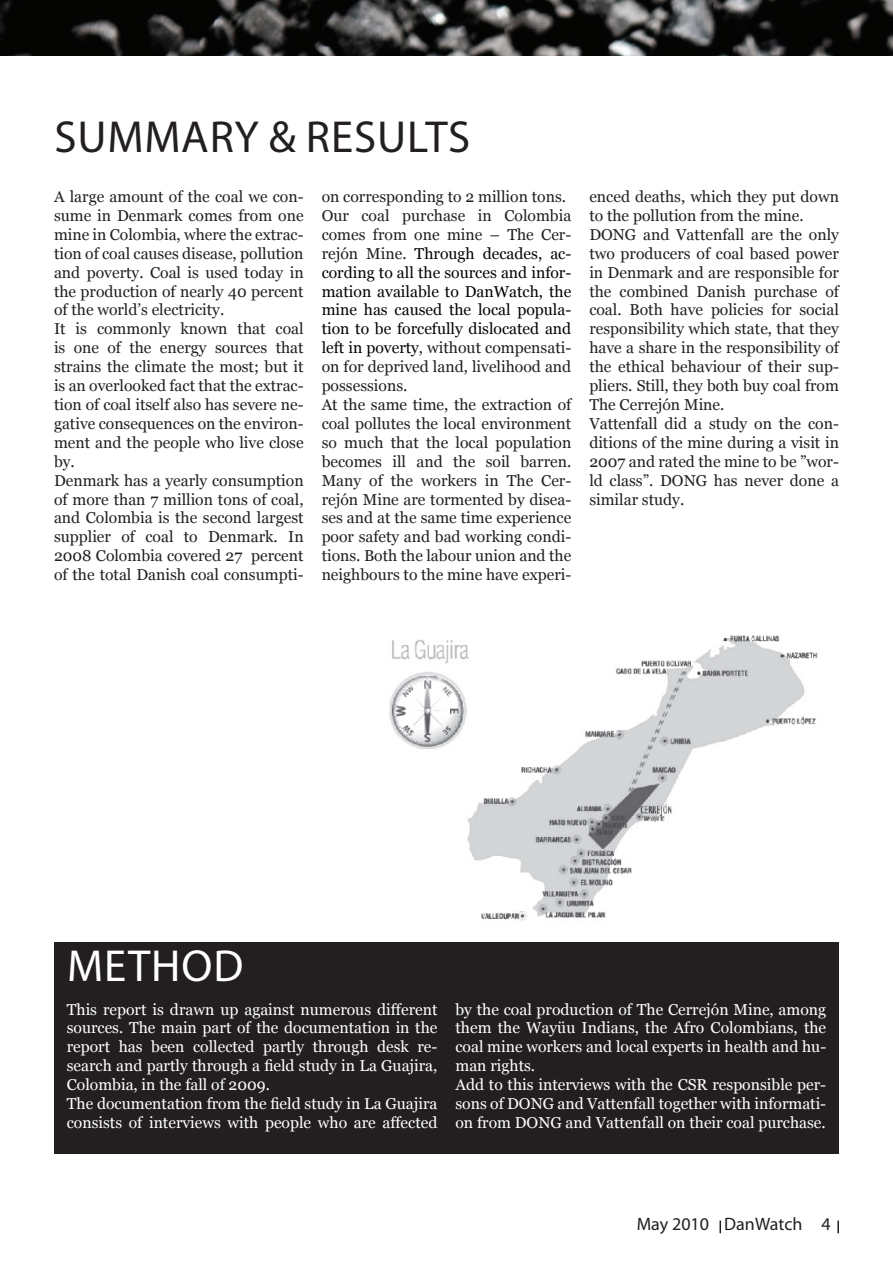
<style>
.page{position:relative;width:893px;height:1263px;background:#fff}
.page>*{position:absolute;margin:0;border:0;box-sizing:border-box;transform-origin:0 0}
.t1{font:45px "Myriad Pro";color:#231f20}
.t2{font:45px "Myriad Pro";color:#fff}
.t3{font:18px "Myriad Pro";color:#231f20}
.t4{font:15.75px/18.9px "Georgia";color:#231f20}
.t5{font:15.75px/18.9px "Georgia";color:#fff}
.s1{color:#040503}
</style>
<div class="page">
<div style="left:54px;top:943px;width:785px;height:211px;background:#231f20"></div>
<svg style="left:719px;top:1220px;width:2px;height:13px"></svg>
<svg style="left:837px;top:1220px;width:2px;height:13px"></svg>
<img style="left:389px;top:635px;width:429px;height:286px">
<img style="left:0;top:0;width:893px;height:56px">
<h1 class="t1" style="left:54px;top:109px;width:54px">SUMMARY</h1>
<h1 class="t1" style="left:269px;top:109px;width:61px">&amp; RESULTS</h1>
<p class="t4" style="left:54px;top:187px;width:251px">A large amount of the coal we con&shy;sume in Denmark comes from one mine in Colombia, where the extrac&shy;tion of coal causes disease, pollution and poverty. Coal is used today in the production of nearly 40 percent of the world’s electricity.<br>It is commonly known that coal is one of the energy sources that strains the climate the most; but it is an overlooked fact that the extrac&shy;tion of coal itself also has severe ne&shy;gative consequences on the environ&shy;ment and the people who live close by.<br>Denmark has a yearly consumption of more than 7 million tons of coal, and Colombia is the second largest supplier of coal to Denmark. In<br>2008 Colombia covered 27 percent of the total Danish coal consumpti-</p>
<p class="t4" style="left:322px;top:187px;width:251px">on corresponding to 2 million tons.<br>Our coal purchase in Colombia comes from one mine – The Cer&shy;rejón Mine. <span class="s1">Through decades, ac&shy;cording to all the sources and infor&shy;mation available to DanWatch, the mine has caused the local popula&shy;tion to be forcefully dislocated and left in poverty</span>, without compensati&shy;on for deprived land, livelihood and possessions.<br>At the same time, the extraction of coal pollutes the local environment so much that the local population becomes ill and the soil barren.<br>Many of the workers in The Cer&shy;rejón Mine are tormented by disea&shy;ses and at the same time experience poor safety and bad working condi&shy;tions. Both the labour union and the neighbours to the mine have experi-</p>
<p class="t4" style="left:589px;top:187px;width:251px">enced deaths, which they put down to the pollution from the mine.<br>DONG and Vattenfall are the only two producers of coal based power in Denmark and are responsible for the combined Danish purchase of coal. Both have policies for social responsibility which state, that they have a share in the responsibility of the ethical behaviour of their sup&shy;pliers. Still, they both buy coal from<br>The Cerrejón Mine.<br>Vattenfall did a study on the con&shy;ditions of the mine during a visit in<br>2007 and rated the mine to be ”wor&shy;ld class”. DONG has never done a similar study.</p>
<h1 class="t2" style="left:67px;top:938px;width:65px">METHOD</h1>
<p class="t5" style="left:67px;top:999px;width:372px">This report is drawn up against numerous different sources. The main part of the documentation in the report has been collected partly through desk re&shy;search and partly through a field study in La Guajira, Colombia, in the fall of 2009.<br>The documentation from the field study in La Guajira consists of interviews with people who are affected</p>
<p class="t5" style="left:455px;top:999px;width:372px">by the coal production of The Cerrejón Mine, among them the Wayüu Indians, the Afro Colombians, the coal mine workers and local experts in health and hu&shy;man rights.<br>Add to this interviews with the CSR responsible per&shy;sons of DONG and Vattenfall together with informati&shy;on from DONG and Vattenfall on their coal purchase.</p>
<p class="t3" style="left:637px;top:1212px;width:196px">MAY 2010 DANWATCH 4</p>
</div>
